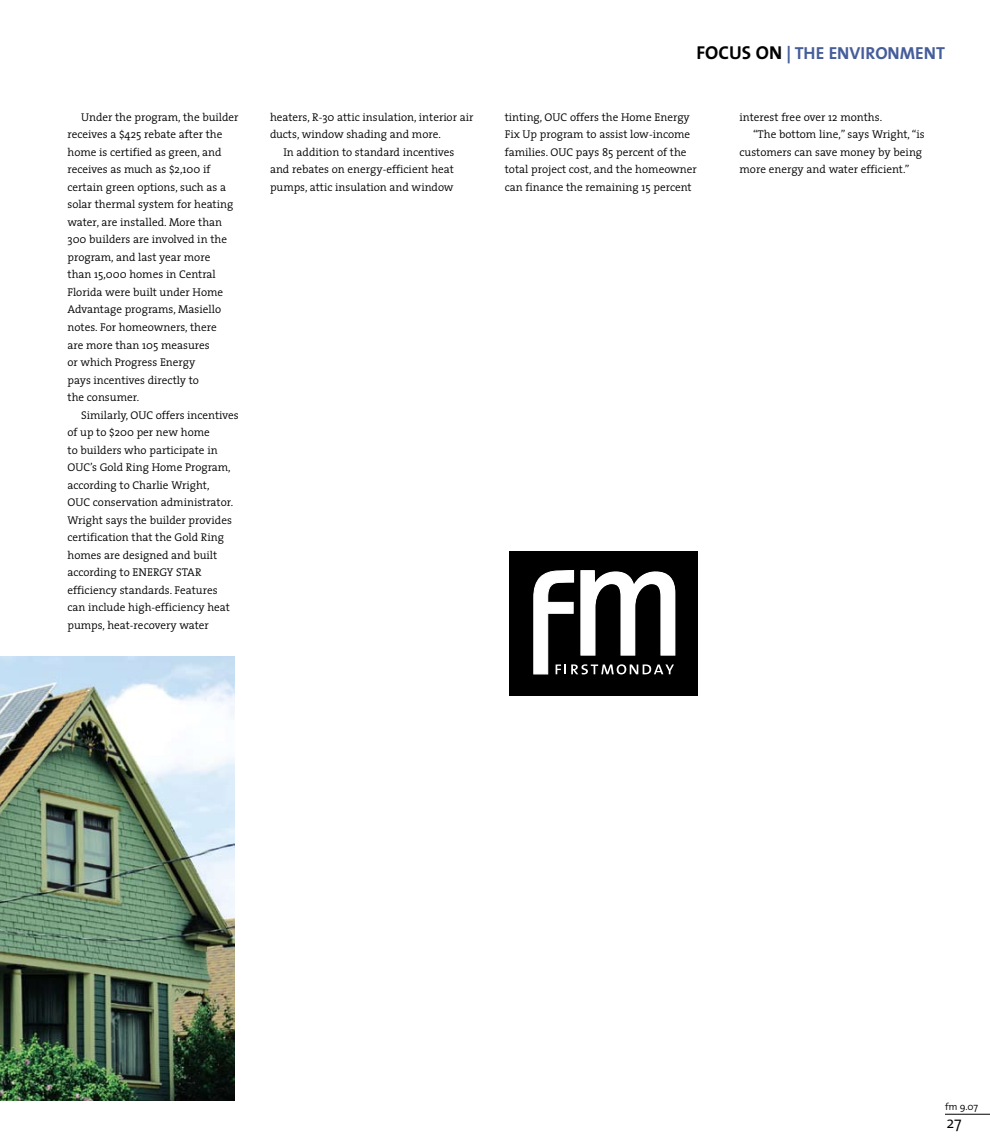
<style>
.page{position:relative;width:990px;height:1148px;background:#fff}
.page>*{position:absolute;margin:0;border:0;box-sizing:border-box;transform-origin:0 0}
.t1{font:700 17.5px "The Mix";color:#465d9b}
.t2{font:300 16.25px "The Mix";color:#000}
.t3{font:300 11.25px/17.5px "The Serif";color:#000}
.t4{font:300 10px "The Mix";color:#000}
.s1{font-size:18.75px;color:#000}
</style>
<div class="page">
<hr style="left:945px;top:1113px;width:45px;height:1px;background:#000">
<img style="left:0;top:656px;width:234px;height:444px">
<div style="left:509px;top:551px;width:189px;height:145px;background:#000"></div>
<svg style="left:533px;top:570px;width:142px;height:104px"></svg>
<p class="t3" style="left:68px;top:108px;width:173px;text-indent:14px">Under the program, the builder receives a $425 rebate after the home is certified as green, and receives as much as $2,100 if certain green options, such as a solar thermal system for heating water, are installed. More than<br>300 builders are involved in the program, and last year more<br>than 15,000 homes in Central<br>Florida were built under Home<br>Advantage programs, Masiello notes. For homeowners, there<br>are more than 105 measures<br>or which Progress Energy<br>pays incentives directly to<br>the consumer.</p>
<p class="t3" style="left:68px;top:405px;width:173px;text-indent:14px">Similarly, OUC offers incentives of up to $200 per new home<br>to builders who participate in<br>OUC’s Gold Ring Home Program, according to Charlie Wright,<br>OUC conservation administrator.<br>Wright says the builder provides certification that the Gold Ring homes are designed and built according to ENERGY STAR efficiency standards. Features<br>can include high-efficiency heat pumps, heat-recovery water</p>
<p class="t3" style="left:270px;top:108px;width:205px">heaters, R-30 attic insulation, interior air</p>
<p class="t3" style="left:270px;top:125px;width:172px">ducts, window shading and more.</p>
<p class="t3" style="left:284px;top:143px;width:172px">In addition to standard incentives</p>
<p class="t3" style="left:270px;top:160px;width:185px">and rebates on energy-efficient heat</p>
<p class="t3" style="left:270px;top:178px;width:185px">pumps, attic insulation and window</p>
<h1 class="t1" style="left:697px;top:38px;width:250px"><span class="s1">FOCUS ON</span> | TH E ENVIRONMENT</h1>
<p class="t3" style="left:505px;top:108px;width:194px">tinting, OUC offers the Home Energy Fix Up program to assist low-income families. OUC pays 85 percent of the total project cost, and the homeowner can finance the remaining 15 percent</p>
<p class="t3" style="left:740px;top:108px;width:144px">interest free over 12 months.</p>
<p class="t3" style="left:753px;top:125px;width:173px">“The bottom line,” says Wright, “is</p>
<p class="t3" style="left:740px;top:143px;width:184px">customers can save money by being</p>
<p class="t3" style="left:740px;top:160px;width:171px">more energy and water efficient.”</p>
<p class="t4" style="left:945px;top:1098px;width:35px">fm 9.07</p>
<h2 class="t2" style="left:946px;top:1108px;width:17px">27</h2>
</div>
